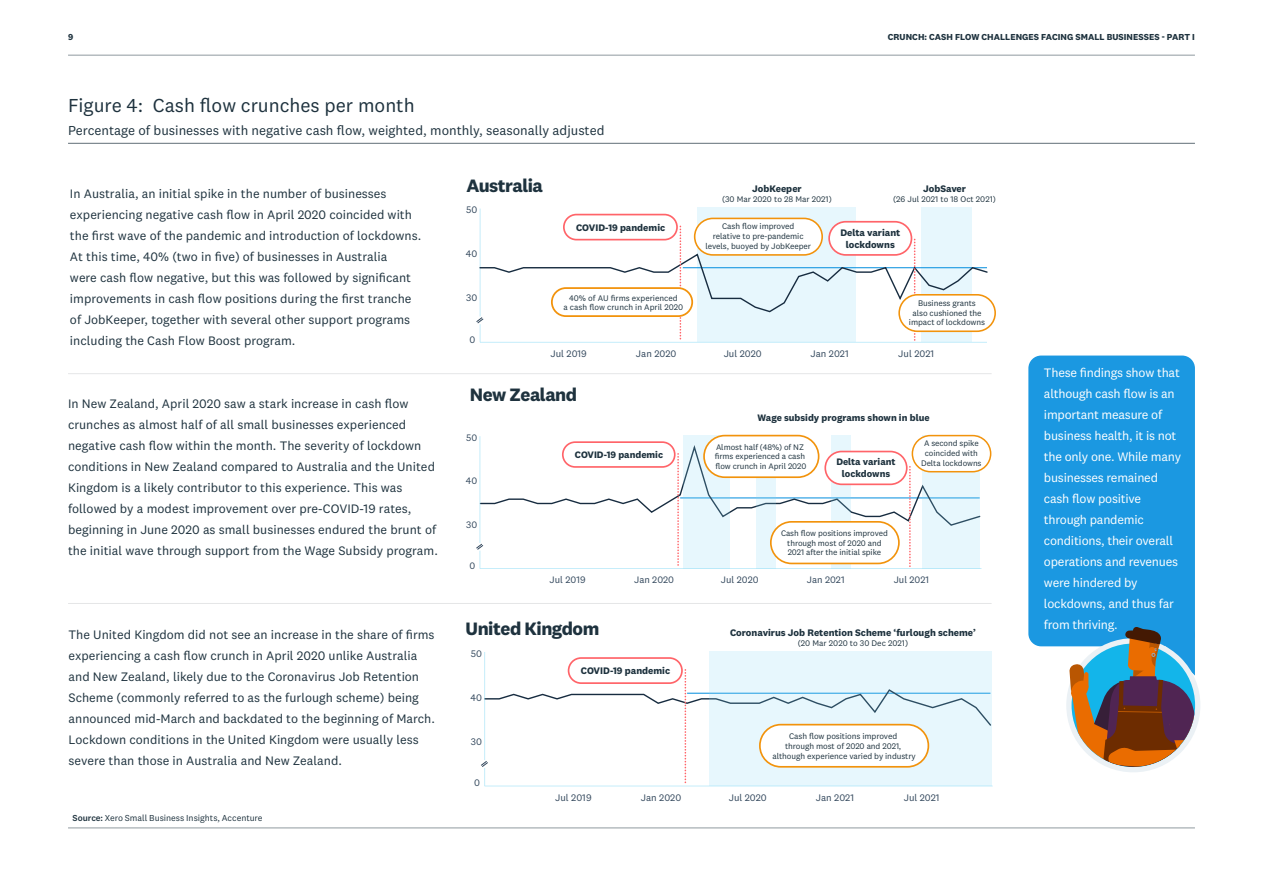
<style>
.page{position:relative;width:1263px;height:893px;background:#fff}
.page>*{position:absolute;margin:0;border:0;box-sizing:border-box;transform-origin:0 0}
.t1{font:19.5px "National 2";color:#1e323e}
.t2{font:700 18.6px "National 2";letter-spacing:-.025em;color:#1e323e}
.t3{font:13.5px "National 2";color:#1e323e}
.t4{font:12.75px/21px "National 2";color:#1e323e}
.t5{font:12.75px/21px "National 2";letter-spacing:-.02em;color:#fff}
.t6{font:700 9.9px/11.9px "National 2";color:#1e323e;text-align:center}
.t7{font:9.9px "National 2";color:#31465b}
.t8{font:700 9.75px/11.7px "National 2";color:#1e323e;text-align:center}
.t9{font:9.75px "National 2";color:#31465b}
.t10{font:700 9px "National 2";letter-spacing:.005em;color:#1e323e}
.t11{font:9px "National 2";letter-spacing:-.005em;color:#1e323e}
.t12{font:8.4px/9.9px "National 2";letter-spacing:-.01em;color:#1e323e;text-align:center}
.s1{font-weight:500}
</style>
<div class="page">
<hr style="left:68px;top:828px;width:1127px;height:1px;background:#1e323e">
<hr style="left:68px;top:55px;width:1127px;height:1px;background:#1e323e">
<div style="left:1028px;top:356px;width:167px;height:290px;background:#1b98e1;border-radius:13px"></div>
<hr style="left:68px;top:143px;width:1127px;height:1px;background:#616f78">
<hr style="left:68px;top:603px;width:923px;height:1px;background:#797e85">
<hr style="left:68px;top:373px;width:923px;height:1px;background:#797e85">
<svg style="left:698px;top:207px;width:158px;height:135px;background:#e6f4f8"></svg>
<div style="left:921px;top:207px;width:51px;height:135px;background:#e7f7fd"></div>
<hr style="left:480px;top:342px;width:507px;height:1px;background:#89daf5">
<hr style="left:480px;top:209px;width:1px;height:133px;background:#89daf5">
<svg style="left:476px;top:226px;width:512px;height:114px"></svg>
<div style="left:564px;top:215px;width:113px;height:25px;background:#fff;border-radius:13px"></div>
<div style="left:563px;top:214px;width:115px;height:26px;border:2px solid #ff6469;border-radius:13px"></div>
<div style="left:829px;top:222px;width:82px;height:33px;background:#fff;border-radius:17px"></div>
<div style="left:828px;top:221px;width:84px;height:35px;border:2px solid #ff6469;border-radius:17px"></div>
<div style="left:552px;top:288px;width:140px;height:28px;background:#fff;border-radius:14px"></div>
<div style="left:551px;top:287px;width:142px;height:30px;border:2px solid #f2930c;border-radius:14px"></div>
<div style="left:695px;top:218px;width:127px;height:37px;background:#fff;border-radius:18px"></div>
<div style="left:694px;top:218px;width:129px;height:38px;border:2px solid #f2930c;border-radius:18px"></div>
<div style="left:899px;top:295px;width:96px;height:36px;background:#fff;border-radius:18px"></div>
<div style="left:898px;top:294px;width:98px;height:38px;border:2px solid #f2930c;border-radius:18px"></div>
<svg style="left:684px;top:435px;width:46px;height:133px"></svg>
<div style="left:831px;top:435px;width:19px;height:133px;background:#e7f7fd"></div>
<hr style="left:480px;top:568px;width:501px;height:1px;background:#89daf5">
<hr style="left:479px;top:436px;width:1px;height:132px;background:#89daf5">
<div style="left:912px;top:435px;width:79px;height:37px;border:2px solid #f2930c;border-radius:18px"></div>
<svg style="left:476px;top:443px;width:505px;height:124px"></svg>
<div style="left:563px;top:442px;width:112px;height:25px;background:#fff;border-radius:12px"></div>
<div style="left:562px;top:441px;width:114px;height:27px;border:2px solid #ff6469;border-radius:12px"></div>
<div style="left:825px;top:451px;width:82px;height:33px;background:#fff;border-radius:16px"></div>
<div style="left:824px;top:451px;width:83px;height:34px;border:2px solid #ff6469;border-radius:16px"></div>
<div style="left:704px;top:436px;width:115px;height:41px;background:#fff;border-radius:21px"></div>
<div style="left:703px;top:435px;width:116px;height:43px;border:2px solid #f2930c;border-radius:21px"></div>
<div style="left:771px;top:522px;width:128px;height:41px;background:#fff;border-radius:21px"></div>
<div style="left:770px;top:521px;width:130px;height:43px;border:2px solid #f2930c;border-radius:21px"></div>
<div style="left:709px;top:651px;width:282px;height:135px;background:#e7f7fd"></div>
<hr style="left:484px;top:786px;width:509px;height:1px;background:#89daf5">
<hr style="left:484px;top:652px;width:1px;height:134px;background:#89daf5">
<svg style="left:481px;top:670px;width:510px;height:114px"></svg>
<div style="left:568px;top:658px;width:114px;height:25px;background:#fff;border-radius:13px"></div>
<div style="left:568px;top:657px;width:115px;height:27px;border:2px solid #ff6469;border-radius:13px"></div>
<svg style="left:1066px;top:627px;width:134px;height:145px"></svg>
<p class="t10" style="left:68px;top:32px;width:7px">9</p>
<p class="t10" style="left:888px;top:32px;width:309px">CRUNCH: CASH FLOW CHALLENGES FACING SMALL BUSINESSES - PART I</p>
<h1 class="t1" style="left:68px;top:94px;width:348px">Figure 4: Cash flow crunches per month</h1>
<p class="t3" style="left:68px;top:122px;width:538px">Percentage of businesses with negative cash flow, weighted, monthly, seasonally adjusted</p>
<p class="t4" style="left:70px;top:183px;width:353px">In Australia, an initial spike in the number of businesses experiencing negative cash flow in April 2020 coincided with the first wave of the pandemic and introduction of lockdowns.<br>At this time, 40% (two in five) of businesses in Australia<br>were cash flow negative, but this was followed by significant improvements in cash flow positions during the first tranche of JobKeeper, together with several other support programs including the Cash Flow Boost program.</p>
<h2 class="t2" style="left:466px;top:174px;width:78px">Australia</h2>
<p class="t7" style="left:466px;top:204px;width:13px">50</p>
<p class="t7" style="left:466px;top:248px;width:13px">40</p>
<p class="t7" style="left:466px;top:292px;width:13px">30</p>
<p class="t7" style="left:469px;top:333px;width:7px">0</p>
<p class="t6" style="left:576px;top:221px;width:91px">COVID-19 pandemic</p>
<p class="t12" style="left:563px;top:293px;width:121px">40% of AU firms experienced<br>a cash flow crunch in April 2020</p>
<p class="t6" style="left:752px;top:183px;width:51px">JobKeeper</p>
<p class="t12" style="left:722px;top:194px;width:111px">(30 Mar 2020 to 28 Mar 2021)</p>
<p class="t12" style="left:705px;top:221px;width:107px">Cash flow improved<br>relative to pre-pandemic levels, buoyed by JobKeeper</p>
<p class="t6" style="left:923px;top:183px;width:44px">JobSaver</p>
<p class="t12" style="left:893px;top:194px;width:104px">(26 Jul 2021 to 18 Oct 2021)</p>
<p class="t6" style="left:840px;top:226px;width:61px">Delta variant lockdowns</p>
<p class="t12" style="left:909px;top:298px;width:78px">Business grants<br>also cushioned the impact of lockdowns</p>
<p class="t4" style="left:68px;top:393px;width:371px">In New Zealand, April 2020 saw a stark increase in cash flow crunches as almost half of all small businesses experienced negative cash flow within the month. The severity of lockdown conditions in New Zealand compared to Australia and the United Kingdom is a likely contributor to this experience. This was followed by a modest improvement over pre-COVID-19 rates, beginning in June 2020 as small businesses endured the brunt of the initial wave through support from the Wage Subsidy program.</p>
<p class="t4" style="left:69px;top:624px;width:368px">The United Kingdom did not see an increase in the share of firms experiencing a cash flow crunch in April 2020 unlike Australia and New Zealand, likely due to the Coronavirus Job Retention Scheme (commonly referred to as the furlough scheme) being announced mid-March and backdated to the beginning of March.<br>Lockdown conditions in the United Kingdom were usually less severe than those in Australia and New Zealand.</p>
<p class="t11" style="left:73px;top:812px;width:192px"><span class="s1">Source:</span> Xero Small Business Insights, Accenture</p>
<p class="t7" style="left:550px;top:348px;width:38px">Jul 2019</p>
<p class="t7" style="left:636px;top:348px;width:42px">Jan 2020</p>
<p class="t7" style="left:724px;top:348px;width:40px">Jul 2020</p>
<p class="t7" style="left:810px;top:348px;width:40px">Jan 2021</p>
<p class="t7" style="left:898px;top:348px;width:37px">Jul 2021</p>
<h2 class="t2" style="left:470px;top:383px;width:109px">New Zealand</h2>
<p class="t9" style="left:466px;top:432px;width:13px">50</p>
<p class="t9" style="left:466px;top:475px;width:13px">40</p>
<p class="t9" style="left:466px;top:518px;width:13px">30</p>
<p class="t9" style="left:469px;top:560px;width:7px">0</p>
<p class="t8" style="left:575px;top:449px;width:90px">COVID-19 pandemic</p>
<p class="t8" style="left:757px;top:411px;width:174px">Wage subsidy programs shown in blue</p>
<p class="t12" style="left:715px;top:442px;width:93px;text-align:left">Almost half (48%) of NZ firms experienced a cash flow crunch in April 2020</p>
<p class="t8" style="left:836px;top:456px;width:61px">Delta variant lockdowns</p>
<p class="t12" style="left:781px;top:528px;width:108px">Cash flow positions improved through most of 2020 and<br>2021 after the initial spike</p>
<p class="t12" style="left:921px;top:439px;width:62px">A second spike coincided with<br>Delta lockdowns</p>
<p class="t9" style="left:550px;top:574px;width:38px">Jul 2019</p>
<p class="t9" style="left:634px;top:574px;width:41px">Jan 2020</p>
<p class="t9" style="left:721px;top:574px;width:39px">Jul 2020</p>
<p class="t9" style="left:807px;top:574px;width:39px">Jan 2021</p>
<p class="t9" style="left:894px;top:574px;width:37px">Jul 2021</p>
<h2 class="t2" style="left:465px;top:617px;width:135px">United Kingdom</h2>
<p class="t7" style="left:471px;top:647px;width:13px">50</p>
<p class="t7" style="left:470px;top:691px;width:13px">40</p>
<p class="t7" style="left:471px;top:735px;width:13px">30</p>
<p class="t7" style="left:474px;top:777px;width:7px">0</p>
<p class="t6" style="left:581px;top:665px;width:91px">COVID-19 pandemic</p>
<p class="t6" style="left:730px;top:626px;width:247px">Coronavirus Job Retention Scheme ‘furlough scheme’</p>
<p class="t12" style="left:798px;top:638px;width:112px">(20 Mar 2020 to 30 Dec 2021)</p>
<p class="t12" style="left:772px;top:731px;width:145px">Cash flow positions improved<br>through most of 2020 and 2021, although experience varied by industry</p>
<p class="t7" style="left:555px;top:791px;width:38px">Jul 2019</p>
<p class="t7" style="left:641px;top:791px;width:42px">Jan 2020</p>
<p class="t7" style="left:729px;top:791px;width:40px">Jul 2020</p>
<p class="t7" style="left:816px;top:791px;width:40px">Jan 2021</p>
<p class="t7" style="left:904px;top:791px;width:37px">Jul 2021</p>
<p class="t5" style="left:1044px;top:362px;width:139px">These findings show that although cash flow is an important measure of business health, it is not the only one. While many businesses remained cash flow positive through pandemic conditions, their overall operations and revenues were hindered by lockdowns, and thus far from thriving.</p>
</div>
